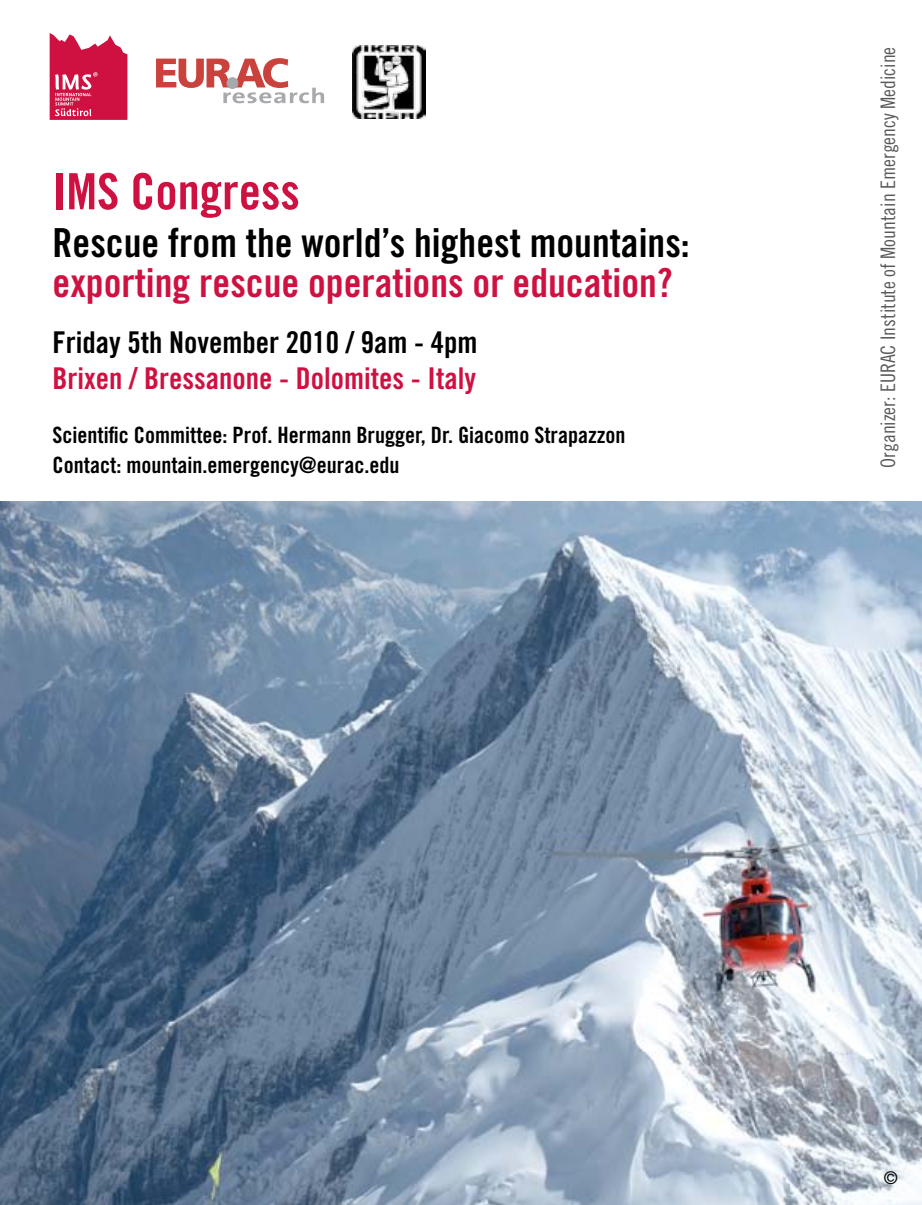
<style>
.page{position:relative;width:922px;height:1205px;background:#fff}
.page>*{position:absolute;margin:0;border:0;box-sizing:border-box;transform-origin:0 0}
.t1{font:50px "Trade Gothic Bold Cond Twenty";color:#ce1141}
.t2{font:40px "Trade Gothic Bold Cond Twenty";color:#000}
.t3{font:40px "Trade Gothic Bold Cond Twenty";color:#ce1141}
.t4{font:30px "Trade Gothic Bold Cond Twenty";color:#ce1141}
.t5{font:30px "Trade Gothic Bold Cond Twenty";color:#000}
.t6{font:22.5px/30px "Trade Gothic Bold Cond Twenty";color:#000}
.t7{font:20px "Trade Gothic Cond Eighteen";color:#58595b}
.t8{font:17.5px "Trade Gothic Cond Eighteen";color:#000}
</style>
<div class="page">
<img style="left:0;top:502px;width:921px;height:703px">
<img style="left:352px;top:45px;width:73px;height:74px">
<svg style="left:156px;top:58px;width:168px;height:45px"></svg>
<div style="left:227px;top:78px;width:11px;height:10px;background:#a7a9ac;border-radius:50%"></div>
<div style="left:227px;top:77px;width:11px;height:12px;border:1px solid #a7a9ac;border-radius:50%"></div>
<svg style="left:50px;top:33px;width:77px;height:87px;background:#d73e65"></svg>
<h1 class="t1" style="left:53px;top:161px;width:249px">IMS Congress</h1>
<h2 class="t2" style="left:53px;top:218px;width:638px">Rescue from the world’s highest mountains:</h2>
<h2 class="t3" style="left:53px;top:258px;width:621px">exporting rescue operations or education?</h2>
<h3 class="t5" style="left:53px;top:324px;width:426px">Friday 5th November 2010 / 9am - 4pm</h3>
<h3 class="t4" style="left:53px;top:360px;width:425px">Brixen / Bressanone - Dolomites - Italy</h3>
<p class="t6" style="left:53px;top:420px;width:574px">Scientific Committee: Prof. Hermann Brugger, Dr. Giacomo Strapazzon<br>Contact: mountain.emergency@eurac.edu</p>
<p class="t7" style="left:875px;top:468px;width:422px;rotate:-90deg">Organizer: EURAC Institute of Mountain Emergency Medicine</p>
<p class="t8" style="left:883px;top:1167px;width:16px">©</p>
</div>
